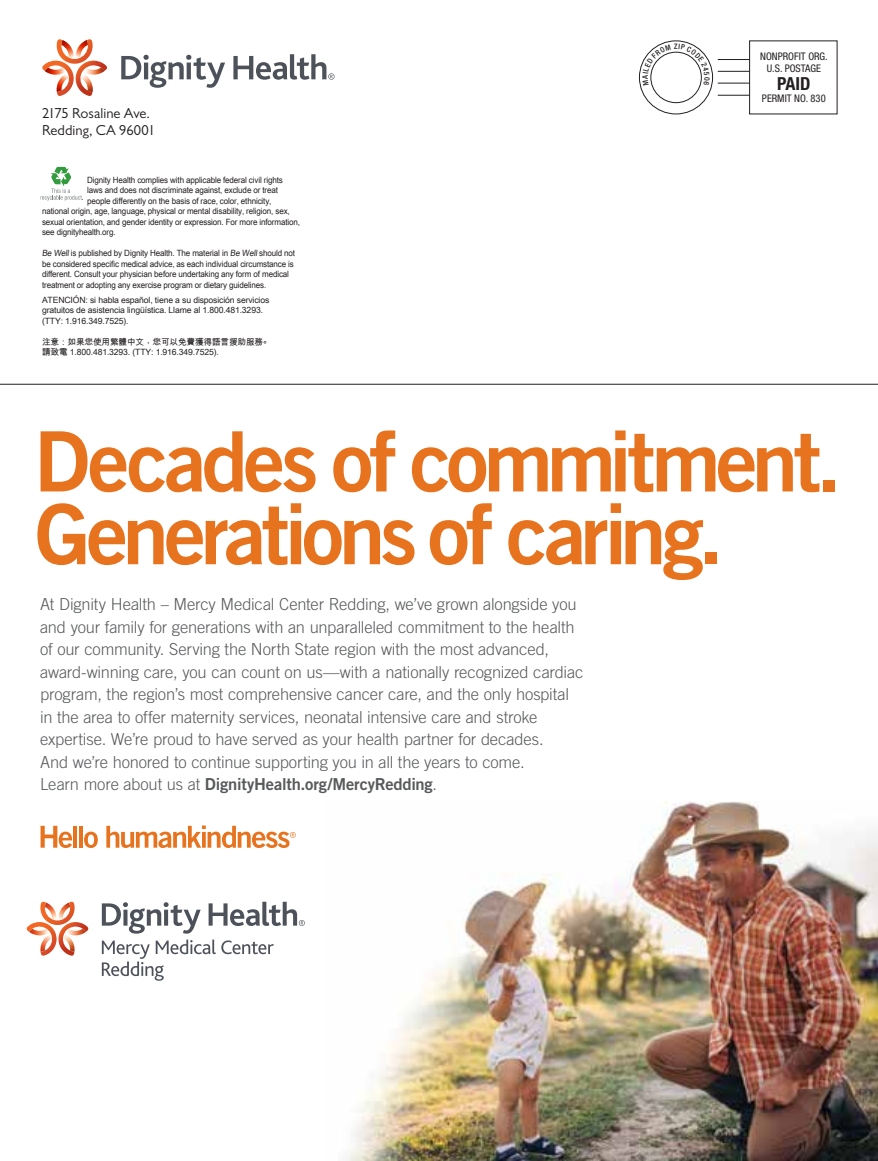
<style>
.page{position:relative;width:878px;height:1161px;background:#fff}
.page>*{position:absolute;margin:0;border:0;box-sizing:border-box;transform-origin:0 0}
.t1{font:83.25px/72.8px "Trade Gothic LT Std Bd 2";letter-spacing:-.055em;color:#e7731f}
.t2{font:700 condensed 18px "Helvetica Neue LT Std";color:#231f20}
.t3{font:300 16.5px/22.5px "Trade Gothic LT Std";letter-spacing:-.01em;color:#58595b}
.t4{font:16.5px "Trade Gothic LT Std Bd 2";letter-spacing:-.01em;color:#58595b}
.t5{font:14.55px/17.4px "Gill Sans MT Std";color:#231f20}
.t6{font:condensed 10.5px/12px "Helvetica Neue LT Std";color:#231f20;text-align:center}
.t7{font:8.7px/10.5px "Arial Unicode MS";letter-spacing:-.015em;color:#231f20;scale:.93 1}
.t8{font:8.7px/10.5px "Arial Unicode MS";letter-spacing:-.015em;color:#231f20}
.s1{font-family:"Trade Gothic LT Std";font-weight:300}
</style>
<div class="page">
<img style="left:348px;top:802px;width:530px;height:359px">
<svg style="left:106px;top:826px;width:190px;height:22px"></svg>
<svg style="left:41px;top:826px;width:31px;height:22px"></svg>
<hr style="left:73px;top:826px;width:4px;height:22px;background:#e7731f">
<hr style="left:79px;top:826px;width:4px;height:22px;background:#e7731f">
<svg style="left:84px;top:832px;width:14px;height:16px"></svg>
<svg style="left:26px;top:902px;width:63px;height:54px"></svg>
<img style="left:65px;top:932px;width:21px;height:3px">
<img style="left:65px;top:929px;width:21px;height:3px">
<svg style="left:102px;top:940px;width:172px;height:41px"></svg>
<svg style="left:102px;top:902px;width:99px;height:32px"></svg>
<svg style="left:208px;top:902px;width:97px;height:24px"></svg>
<svg style="left:121px;top:55px;width:104px;height:33px"></svg>
<svg style="left:42px;top:39px;width:65px;height:57px"></svg>
<svg style="left:233px;top:54px;width:101px;height:26px"></svg>
<svg style="left:40px;top:167px;width:43px;height:34px"></svg>
<div style="left:639px;top:41px;width:74px;height:73px;border:1px solid #231f20;border-radius:50%"></div>
<hr style="left:717px;top:59px;width:32px;height:1px;background:#231f20">
<hr style="left:717px;top:71px;width:32px;height:1px;background:#231f20">
<hr style="left:717px;top:83px;width:32px;height:1px;background:#231f20">
<hr style="left:717px;top:95px;width:32px;height:1px;background:#231f20">
<hr style="left:0;top:384px;width:878px;height:1px;background:#231f20">
<svg style="left:642px;top:44px;width:67px;height:41px"></svg>
<h3 class="t5" style="left:42px;top:104px;width:115px">2175 Rosaline Ave.<br>Redding, CA 96001</h3>
<p class="t7" style="left:87px;top:174px;width:212px">Dignity Health complies with applicable federal civil rights</p>
<p class="t7" style="left:87px;top:185px;width:207px">laws and does not discriminate against, exclude or treat</p>
<p class="t7" style="left:87px;top:195px;width:200px">people differently on the basis of race, color, ethnicity,</p>
<p class="t7" style="left:42px;top:206px;width:268px">national origin, age, language, physical or mental disability, religion, sex,</p>
<p class="t7" style="left:42px;top:216px;width:279px">sexual orientation, and gender identity or expression. For more information,</p>
<p class="t7" style="left:42px;top:227px;width:81px">see dignityhealth.org.</p>
<p class="t7" style="left:42px;top:248px;width:273px">Be Well is published by Dignity Health. The material in BeWell should not be considered specific medical advice, as each individual circumstance is different. Consult your physician before undertaking any form of medical treatment or adopting any exercise program or dietary guidelines.</p>
<p class="t8" style="left:42px;top:294px;width:229px">ATENCIÓN: si habla español, tiene a su disposición servicios gratuitos de asistencia lingüística. Llame al 1.800.481.3293. (TTY: 1.916.349.7525).</p>
<p class="t8" style="left:42px;top:336px;width:231px">注意：如果您使用繁體中文，您可以免費獲得語言援助服務。請致電 1.800.481.3293. (TTY: 1.916.349.7525).</p>
<p class="t6" style="left:760px;top:50px;width:69px">NONPROFIT ORG.<br>U.S. POSTAGE</p>
<h2 class="t2" style="left:777px;top:72px;width:35px">PAID</h2>
<p class="t6" style="left:762px;top:92px;width:65px">PERMIT NO. 830</p>
<h1 class="t1" style="left:34px;top:424px;width:808px">Decades of commitment.<br>Generations of caring.</h1>
<p class="t3" style="left:40px;top:593px;width:544px">At Dignity Health – Mercy Medical Center Redding, we’ve grown alongside you and your family for generations with an unparalleled commitment to the health of our community. Serving the North State region with the most advanced, award-winning care, you can count on us—with a nationally recognized cardiac program, the region’s most comprehensive cancer care, and the only hospital in the area to offer maternity services, neonatal intensive care and stroke expertise. We’re proud to have served as your health partner for decades.<br>And we’re honored to continue supporting you in all the years to come.</p>
<h3 class="t4" style="left:40px;top:774px;width:398px"><span class="s1">Learn more about us at</span> DignityHealth.org/MercyRedding<span class="s1">.</span></h3>
</div>
